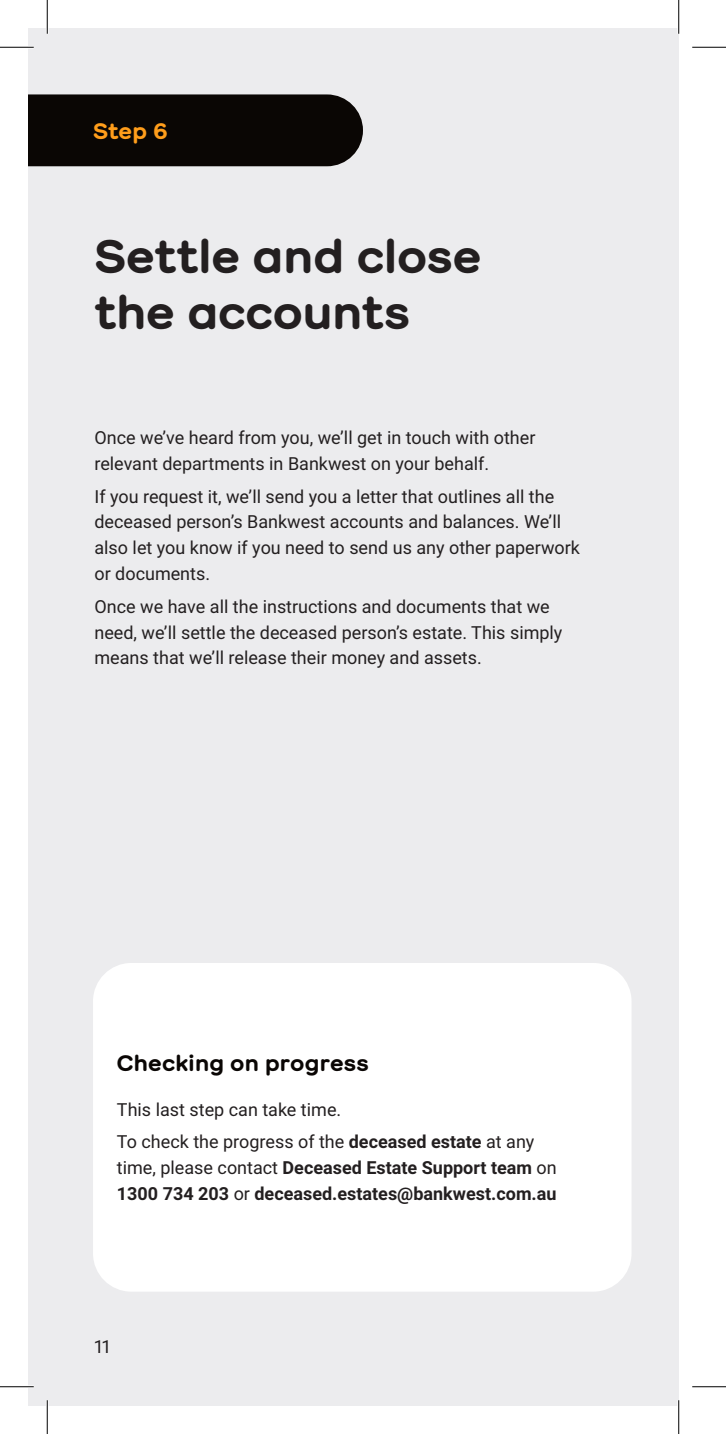
<style>
.page{position:relative;width:726px;height:1434px;background:#fff}
.page>*{position:absolute;margin:0;border:0;box-sizing:border-box;transform-origin:0 0}
.Headers{font:700 47.25px/56.7px "Bankwest";color:#231f20}
.Step{font:700 22.5px "Bankwest";letter-spacing:.01em;color:#0a0604}
.Step-2{font:700 22.5px "Bankwest";color:#ff9d1b}
.Body_Copy_8pt{font:18px/25.9px "Roboto";color:#231f20}
.Body_Copy_8pt-2{font:700 18px/25.9px "Roboto";color:#231f20}
.s1{font-weight:400}
</style>
<div class="page">
<div style="left:28px;top:28px;width:651px;height:1378px;background:#ececee"></div>
<div style="left:93px;top:963px;width:538px;height:329px;background:#fff;border-radius:38px"></div>
<div style="left:28px;top:94px;width:335px;height:72px;background:#0a0604"></div>
<hr style="left:0;top:46px;width:34px;height:3px;background:#fff">
<hr style="left:0;top:1385px;width:34px;height:3px;background:#fff">
<hr style="left:46px;top:0;width:3px;height:34px;background:#fff">
<hr style="left:46px;top:1400px;width:3px;height:34px;background:#fff">
<hr style="left:677px;top:0;width:3px;height:34px;background:#fff">
<hr style="left:677px;top:1400px;width:3px;height:34px;background:#fff">
<hr style="left:0;top:47px;width:34px;height:1px;background:#000">
<hr style="left:692px;top:47px;width:34px;height:1px;background:#000">
<hr style="left:0;top:1386px;width:34px;height:1px;background:#000">
<hr style="left:692px;top:1386px;width:34px;height:1px;background:#000">
<hr style="left:47px;top:0;width:1px;height:34px;background:#000">
<hr style="left:47px;top:1400px;width:1px;height:34px;background:#000">
<hr style="left:678px;top:0;width:1px;height:34px;background:#000">
<hr style="left:678px;top:1400px;width:1px;height:34px;background:#000">
<p class="Step-2" style="left:93px;top:117px;width:76px">Step 6</p>
<p class="Headers" style="left:94px;top:227px;width:388px">Settle and close the accounts</p>
<p class="Body_Copy_8pt" style="left:94px;top:424px;width:442px">Once we’ve heard from you, we’ll get in touch with other relevant departments in Bankwest on your behalf.</p>
<p class="Body_Copy_8pt" style="left:94px;top:483px;width:487px">If you request it, we’ll send you a letter that outlines all the deceased person’s Bankwest accounts and balances. We’ll also let you know if you need to send us any other paperwork or documents.</p>
<p class="Body_Copy_8pt" style="left:94px;top:593px;width:469px">Once we have all the instructions and documents that we need, we’ll settle the deceased person’s estate. This simply means that we’ll release their money and assets.</p>
<p class="Step" style="left:117px;top:1049px;width:253px">Checking on progress</p>
<p class="Body_Copy_8pt" style="left:117px;top:1096px;width:226px">This last step can take time.</p>
<p class="Body_Copy_8pt-2" style="left:117px;top:1128px;width:441px"><span class="s1">To check the progress of the</span> deceased estate <span class="s1">at any time, please contact</span> Deceased Estate Support team <span class="s1">on<br></span>1300 734 203 <span class="s1">or</span> deceased.estates@bankwest.com.au</p>
<p class="Body_Copy_8pt" style="left:94px;top:1333px;width:17px">11</p>
</div>
